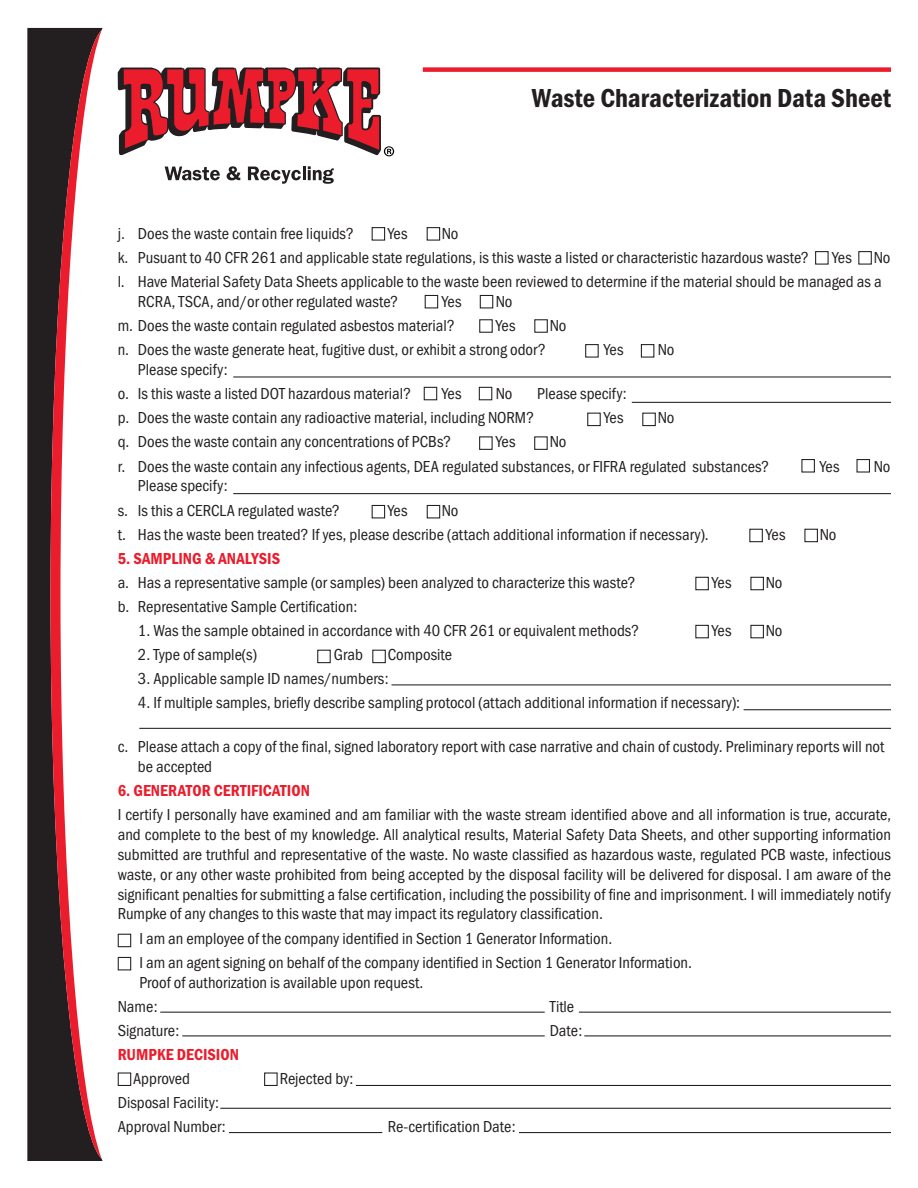
<style>
.page{position:relative;width:918px;height:1188px;background:#fff}
.page>*{position:absolute;margin:0;border:0;box-sizing:border-box;transform-origin:0 0}
.t1{font:27px "Franklin Gothic URW Con Dem";color:#231f20}
.t2{font:16.5px/24.2px "Franklin Gothic URW Cond";color:#231f20}
.t3{font:16.5px "Franklin Gothic URW Con Dem";color:#eb1c2c}
</style>
<div class="page">
<div style="left:27px;top:28px;width:76px;height:1133px;background:#231f20"></div>
<svg style="left:50px;top:30px;width:52px;height:1129px"></svg>
<svg style="left:165px;top:167px;width:55px;height:13px"></svg>
<svg style="left:227px;top:166px;width:13px;height:14px"></svg>
<svg style="left:248px;top:166px;width:86px;height:18px"></svg>
<svg style="left:118px;top:67px;width:276px;height:89px"></svg>
<div style="left:423px;top:67px;width:468px;height:5px;background:#eb1c2c"></div>
<div style="left:815px;top:251px;width:14px;height:14px;border:1px solid #231f20"></div>
<div style="left:858px;top:251px;width:14px;height:14px;border:1px solid #231f20"></div>
<div style="left:425px;top:295px;width:13px;height:13px;border:1px solid #231f20"></div>
<div style="left:480px;top:295px;width:13px;height:13px;border:1px solid #231f20"></div>
<div style="left:479px;top:319px;width:14px;height:14px;border:1px solid #231f20"></div>
<div style="left:534px;top:319px;width:14px;height:14px;border:1px solid #231f20"></div>
<div style="left:585px;top:344px;width:14px;height:14px;border:1px solid #231f20"></div>
<div style="left:641px;top:344px;width:13px;height:14px;border:1px solid #231f20"></div>
<div style="left:424px;top:387px;width:13px;height:13px;border:1px solid #231f20"></div>
<div style="left:479px;top:387px;width:13px;height:13px;border:1px solid #231f20"></div>
<div style="left:587px;top:413px;width:14px;height:13px;border:1px solid #231f20"></div>
<div style="left:642px;top:413px;width:14px;height:13px;border:1px solid #231f20"></div>
<div style="left:479px;top:436px;width:14px;height:14px;border:1px solid #231f20"></div>
<div style="left:534px;top:436px;width:14px;height:14px;border:1px solid #231f20"></div>
<div style="left:801px;top:459px;width:14px;height:14px;border:1px solid #231f20"></div>
<div style="left:856px;top:459px;width:14px;height:14px;border:1px solid #231f20"></div>
<div style="left:372px;top:505px;width:13px;height:13px;border:1px solid #231f20"></div>
<div style="left:427px;top:505px;width:13px;height:13px;border:1px solid #231f20"></div>
<div style="left:749px;top:529px;width:14px;height:13px;border:1px solid #231f20"></div>
<div style="left:804px;top:529px;width:14px;height:13px;border:1px solid #231f20"></div>
<div style="left:695px;top:577px;width:14px;height:13px;border:1px solid #231f20"></div>
<div style="left:750px;top:577px;width:14px;height:13px;border:1px solid #231f20"></div>
<div style="left:695px;top:625px;width:14px;height:13px;border:1px solid #231f20"></div>
<div style="left:750px;top:625px;width:14px;height:13px;border:1px solid #231f20"></div>
<div style="left:317px;top:650px;width:14px;height:13px;border:1px solid #231f20"></div>
<div style="left:372px;top:650px;width:14px;height:13px;border:1px solid #231f20"></div>
<hr style="left:392px;top:684px;width:499px;height:1px;background:#231f20">
<hr style="left:632px;top:402px;width:259px;height:1px;background:#231f20">
<hr style="left:233px;top:493px;width:658px;height:1px;background:#231f20">
<hr style="left:139px;top:728px;width:752px;height:1px;background:#231f20">
<hr style="left:233px;top:376px;width:658px;height:2px;background:#231f20">
<hr style="left:744px;top:709px;width:147px;height:1px;background:#231f20">
<div style="left:118px;top:934px;width:13px;height:13px;border:1px solid #231f20"></div>
<div style="left:118px;top:957px;width:13px;height:13px;border:1px solid #231f20"></div>
<hr style="left:160px;top:1012px;width:385px;height:1px;background:#231f20">
<hr style="left:579px;top:1012px;width:312px;height:1px;background:#231f20">
<hr style="left:182px;top:1035px;width:363px;height:1px;background:#231f20">
<hr style="left:584px;top:1035px;width:307px;height:1px;background:#231f20">
<div style="left:118px;top:1072px;width:13px;height:14px;border:1px solid #231f20"></div>
<div style="left:264px;top:1072px;width:14px;height:14px;border:1px solid #231f20"></div>
<hr style="left:220px;top:1108px;width:671px;height:1px;background:#231f20">
<hr style="left:229px;top:1132px;width:153px;height:1px;background:#231f20">
<hr style="left:519px;top:1132px;width:372px;height:1px;background:#231f20">
<hr style="left:356px;top:1085px;width:535px;height:1px;background:#231f20">
<div style="left:372px;top:227px;width:13px;height:14px;border:1px solid #231f20"></div>
<div style="left:427px;top:227px;width:13px;height:14px;border:1px solid #231f20"></div>
<h1 class="t1" style="left:532px;top:80px;width:361px">Waste Characterization Data Sheet</h1>
<p class="t2" style="left:118px;top:220px;width:238px">j. Does the waste contain free liquids?</p>
<p class="t2" style="left:388px;top:220px;width:21px">Yes</p>
<p class="t2" style="left:118px;top:220px;width:693px;text-indent:324px">No<br>k. Pusuant to 40 CFR 261 and applicable state regulations, is this waste a listed or characteristic hazardous waste?</p>
<p class="t2" style="left:118px;top:244px;width:774px;text-indent:756px">No l. Have Material Safety Data Sheets applicable to the waste been reviewed to determine if the material should be managed as a</p>
<p class="t2" style="left:138px;top:288px;width:262px">RCRA, TSCA, and/or other regulated waste?</p>
<p class="t2" style="left:442px;top:288px;width:21px">Yes</p>
<p class="t2" style="left:496px;top:288px;width:18px">No</p>
<p class="t2" style="left:118px;top:313px;width:339px">m. Does the waste contain regulated asbestos material?</p>
<p class="t2" style="left:496px;top:313px;width:21px">Yes</p>
<p class="t2" style="left:550px;top:313px;width:18px">No</p>
<p class="t2" style="left:118px;top:337px;width:430px">n. Does the waste generate heat, fugitive dust, or exhibit a strong odor?</p>
<p class="t2" style="left:604px;top:337px;width:21px">Yes</p>
<p class="t2" style="left:658px;top:337px;width:18px">No</p>
<p class="t2" style="left:118px;top:356px;width:295px;text-indent:20px">Please specify:<br>o. Is this waste a listed DOT hazardous material?</p>
<p class="t2" style="left:832px;top:244px;width:21px">Yes</p>
<p class="t2" style="left:442px;top:381px;width:21px">Yes</p>
<p class="t2" style="left:496px;top:381px;width:18px">No</p>
<p class="t2" style="left:537px;top:381px;width:91px">Please specify:</p>
<p class="t2" style="left:118px;top:405px;width:418px">p. Does the waste contain any radioactive material, including NORM?</p>
<p class="t2" style="left:604px;top:405px;width:21px">Yes</p>
<p class="t2" style="left:658px;top:405px;width:18px">No</p>
<p class="t2" style="left:118px;top:429px;width:335px">q. Does the waste contain any concentrations of PCBs?</p>
<p class="t2" style="left:496px;top:429px;width:21px">Yes</p>
<p class="t2" style="left:118px;top:429px;width:653px;text-indent:432px">No<br>r. Does the waste contain any infectious agents, DEA regulated substances, or FIFRA regulated substances?</p>
<p class="t2" style="left:820px;top:453px;width:21px">Yes</p>
<p class="t2" style="left:874px;top:453px;width:18px">No</p>
<p class="t2" style="left:118px;top:473px;width:224px;text-indent:20px">Please specify:<br>s. Is this a CERCLA regulated waste?</p>
<p class="t2" style="left:118px;top:497px;width:593px;text-indent:324px">No<br>t. Has the waste been treated? If yes, please describe (attach additional information if necessary).</p>
<p class="t2" style="left:388px;top:497px;width:21px">Yes</p>
<p class="t2" style="left:766px;top:521px;width:21px">Yes</p>
<p class="t2" style="left:820px;top:521px;width:18px">No</p>
<p class="t3" style="left:118px;top:547px;width:164px">5. SAMPLING &amp; ANALYSIS</p>
<p class="t2" style="left:118px;top:569px;width:519px">a. Has a representative sample (or samples) been analyzed to characterize this waste?</p>
<p class="t2" style="left:712px;top:569px;width:21px">Yes</p>
<p class="t2" style="left:766px;top:569px;width:18px">No</p>
<p class="t2" style="left:118px;top:593px;width:241px">b. Representative Sample Certification:</p>
<p class="t2" style="left:138px;top:617px;width:503px">1. Was the sample obtained in accordance with 40 CFR 261 or equivalent methods?</p>
<p class="t2" style="left:712px;top:617px;width:21px">Yes</p>
<p class="t2" style="left:766px;top:617px;width:18px">No</p>
<p class="t2" style="left:138px;top:642px;width:120px">2. Type of sample(s)</p>
<p class="t2" style="left:334px;top:642px;width:31px">Grab</p>
<p class="t2" style="left:388px;top:642px;width:66px">Composite</p>
<p class="t2" style="left:138px;top:666px;width:252px">3. Applicable sample ID names/numbers:</p>
<p class="t2" style="left:138px;top:690px;width:604px">4. If multiple samples, briefly describe sampling protocol (attach additional information if necessary):</p>
<p class="t2" style="left:138px;top:736px;width:748px;line-height:19.8px;text-indent:-20px">c. Please attach a copy of the final, signed laboratory report with case narrative and chain of custody. Preliminary reports will not be accepted</p>
<p class="t3" style="left:118px;top:780px;width:194px">6. GENERATOR CERTIFICATION</p>
<p class="t2" style="left:118px;top:804px;width:775px;line-height:19.8px;text-align:justify">I certify I personally have examined and am familiar with the waste stream identified above and all information is true, accurate, and complete to the best of my knowledge. All analytical results, Material Safety Data Sheets, and other supporting information submitted are truthful and representative of the waste. No waste classified as hazardous waste, regulated PCB waste, infectious waste, or any other waste prohibited from being accepted by the disposal facility will be delivered for disposal. I am aware of the significant penalties for submitting a false certification, including the possibility of fine and imprisonment. I will immediately notify Rumpke of any changes to this waste that may impact its regulatory classification.</p>
<p class="t2" style="left:139px;top:925px;width:554px">I am an employee of the company identified in Section 1 Generator Information.<br>I am an agent signing on behalf of the company identified in Section 1 Generator Information.</p>
<p class="t2" style="left:118px;top:969px;width:307px;text-indent:22px">Proof of authorization is available upon request.<br>Name:</p>
<p class="t2" style="left:550px;top:993px;width:26px">Title</p>
<p class="t2" style="left:118px;top:1017px;width:63px">Signature:</p>
<p class="t2" style="left:550px;top:1017px;width:34px">Date:</p>
<p class="t3" style="left:118px;top:1043px;width:123px">RUMPKE DECISION</p>
<p class="t2" style="left:133px;top:1065px;width:58px">Approved</p>
<p class="t2" style="left:280px;top:1065px;width:75px">Rejected by:</p>
<p class="t2" style="left:118px;top:1089px;width:109px">Disposal Facility:<br>Approval Number:</p>
<p class="t2" style="left:388px;top:1114px;width:129px">Re-certification Date:</p>
</div>
